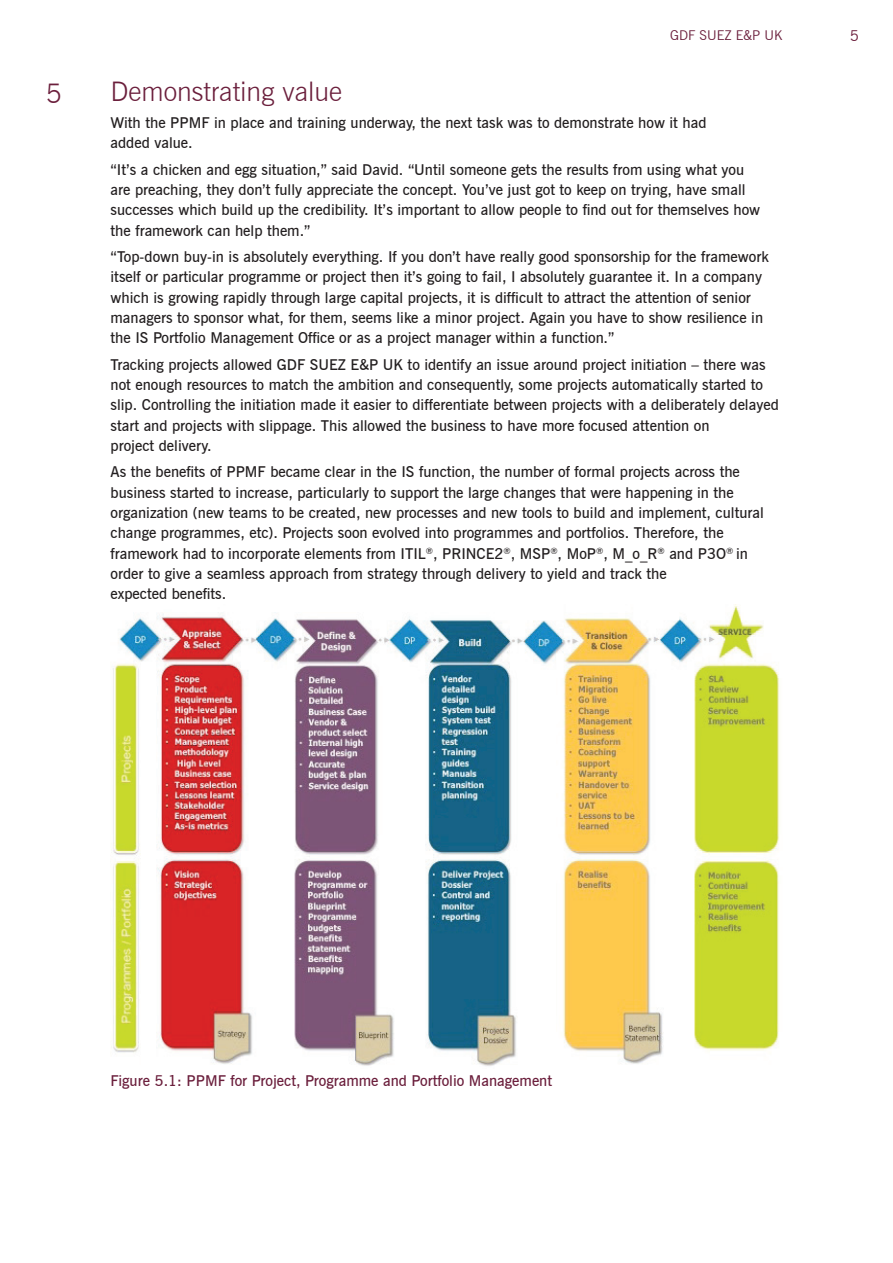
<style>
.page{position:relative;width:893px;height:1263px;background:#fff}
.page>*{position:absolute;margin:0;border:0;box-sizing:border-box;transform-origin:0 0}
.t1{font:300 27px "News Gothic BT";color:#6b1f3c}
.t2{font:600 15px/20.2px "News Gothic BT";color:#231f20}
.t3{font:600 15px "News Gothic BT";color:#6b1f3c}
.t4{font:15px "News Gothic BT";color:#6b1f3c}
.t5{font:13.5px "News Gothic BT";color:#6b1f3c}
</style>
<div class="page">
<img style="left:111px;top:605px;width:669px;height:461px">
<h1 class="t1" style="left:46px;top:77px;width:18px">5</h1>
<p class="t5" style="left:670px;top:27px;width:114px">GDF SUEZ E&amp;P UK</p>
<p class="t4" style="left:850px;top:27px;width:11px">5</p>
<h1 class="t1" style="left:111px;top:75px;width:233px">Demonstrating value</h1>
<p class="t2" style="left:111px;top:112px;width:597px">With the PPMF in place and training underway, the next task was to demonstrate how it had added value.</p>
<p class="t2" style="left:111px;top:159px;width:651px">“It’s a chicken and egg situation,” said David. “Until someone gets the results from using what you are preaching, they don’t fully appreciate the concept. You’ve just got to keep on trying, have small successes which build up the credibility. It’s important to allow people to find out for themselves how the framework can help them.”</p>
<p class="t2" style="left:111px;top:247px;width:660px">“Top-down buy-in is absolutely everything. If you don’t have really good sponsorship for the framework itself or particular programme or project then it’s going to fail, I absolutely guarantee it. In a company which is growing rapidly through large capital projects, it is difficult to attract the attention of senior managers to sponsor what, for them, seems like a minor project. Again you have to show resilience in the IS Portfolio Management Office or as a project manager within a function.”</p>
<p class="t2" style="left:111px;top:354px;width:670px">Tracking projects allowed GDF SUEZ E&amp;P UK to identify an issue around project initiation – there was not enough resources to match the ambition and consequently, some projects automatically started to slip. Controlling the initiation made it easier to differentiate between projects with a deliberately delayed start and projects with slippage. This allowed the business to have more focused attention on<br>project delivery.</p>
<p class="t2" style="left:111px;top:462px;width:655px">As the benefits of PPMF became clear in the IS function, the number of formal projects across the business started to increase, particularly to support the large changes that were happening in the organization (new teams to be created, new processes and new tools to build and implement, cultural change programmes, etc). Projects soon evolved into programmes and portfolios. Therefore, the framework had to incorporate elements from ITIL<sup>®</sup>, PRINCE2<sup>®</sup>, MSP<sup>®</sup>, MoP<sup>®</sup>, M_o_R<sup>®</sup> and P3O<sup>®</sup> in order to give a seamless approach from strategy through delivery to yield and track the<br>expected benefits.</p>
<p class="t3" style="left:111px;top:1071px;width:443px">Figure 5.1: PPMF for Project, Programme and Portfolio Management</p>
</div>
